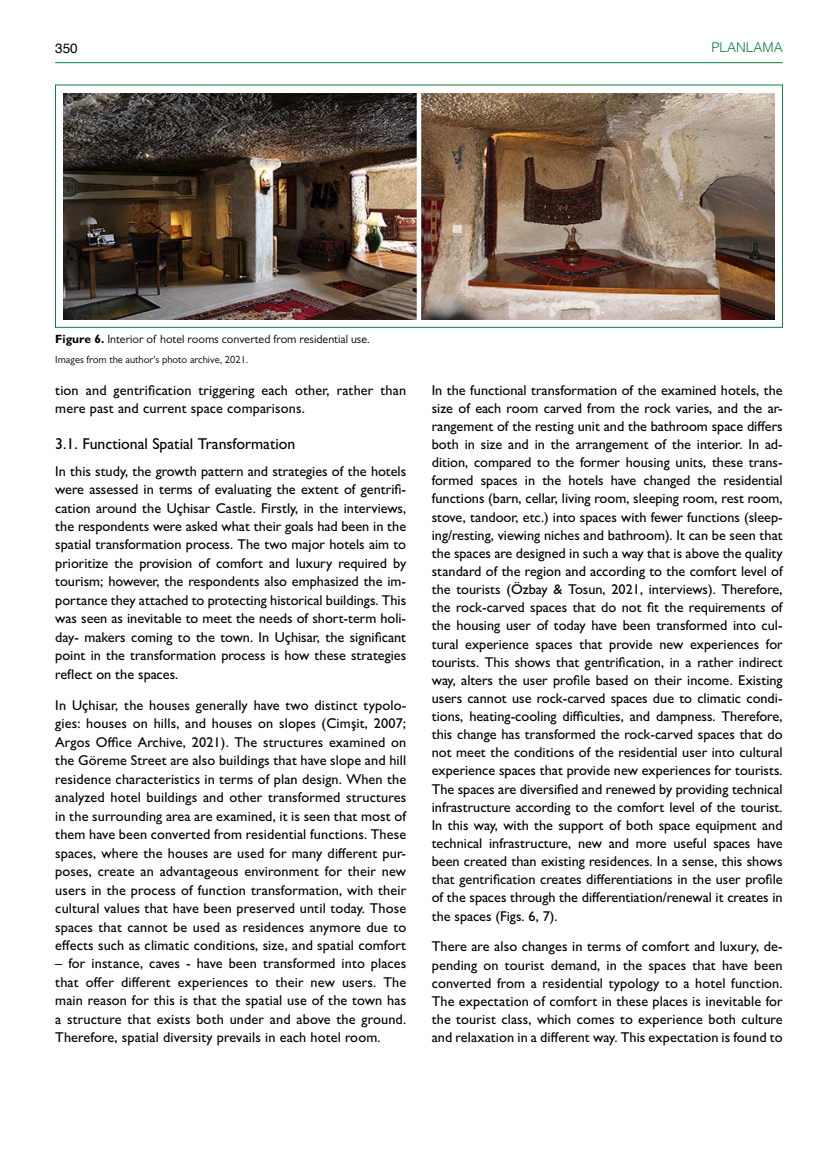
<style>
.page{position:relative;width:838px;height:1170px;background:#fff}
.page>*{position:absolute;margin:0;border:0;box-sizing:border-box;transform-origin:0 0}
.t1{font:500 15.75px "Gill Sans MT Pro";color:#000}
.t2{font:500 14.25px/18.1px "Gill Sans MT Pro";letter-spacing:.01em;color:#000;text-align:justify}
.t3{font:300 13.5px "Helvetica";color:#0f8140}
.t4{font:13.5px "Helvetica";color:#000}
.t5{font:12px "Gill Sans MT Pro";color:#000}
.t6{font:10.5px "Gill Sans MT Pro";color:#000}
.s1{font-weight:700}
</style>
<div class="page">
<hr style="left:55px;top:62px;width:727px;height:1px;background:#0f8140">
<img style="left:64px;top:93px;width:710px;height:226px">
<hr style="left:417px;top:93px;width:4px;height:227px;background:#fff">
<p class="t4" style="left:55px;top:37px;width:24px">350</p>
<p class="t3" style="left:711px;top:36px;width:73px">PLANLAMA</p>
<p class="t5" style="left:55px;top:332px;width:316px"><span class="s1">Figure 6.</span> Interior of hotel rooms converted from residential use.</p>
<p class="t6" style="left:55px;top:353px;width:195px">Images from the author's photo archive, 2021.</p>
<p class="t2" style="left:55px;top:380px;width:352px">tion and gentrification triggering each other, rather than mere past and current space comparisons.</p>
<p class="t1" style="left:55px;top:434px;width:242px">3.1. Functional Spatial Transformation</p>
<p class="t2" style="left:55px;top:461px;width:352px">In this study, the growth pattern and strategies of the hotels were assessed in terms of evaluating the extent of gentrifi&shy;cation around the Uçhisar Castle. Firstly, in the interviews, the respondents were asked what their goals had been in the spatial transformation process. The two major hotels aim to prioritize the provision of comfort and luxury required by tourism; however, the respondents also emphasized the im&shy;portance they attached to protecting historical buildings. This was seen as inevitable to meet the needs of short-term holi&shy;day- makers coming to the town. In Uçhisar, the significant point in the transformation process is how these strategies reflect on the spaces.</p>
<p class="t2" style="left:55px;top:695px;width:352px">In Uçhisar, the houses generally have two distinct typolo&shy;gies: houses on hills, and houses on slopes (Cimşit, 2007; Argos Office Archive, 2021). The structures examined on the Göreme Street are also buildings that have slope and hill residence characteristics in terms of plan design. When the analyzed hotel buildings and other transformed structures in the surrounding area are examined, it is seen that most of them have been converted from residential functions. These spaces, where the houses are used for many different pur&shy;poses, create an advantageous environment for their new users in the process of function transformation, with their cultural values that have been preserved until today. Those spaces that cannot be used as residences anymore due to effects such as climatic conditions, size, and spatial comfort</p>
<p class="t2" style="left:55px;top:954px;width:352px">– for instance, caves - have been transformed into places that offer different experiences to their new users. The main reason for this is that the spatial use of the town has a structure that exists both under and above the ground.<br>Therefore, spatial diversity prevails in each hotel room.</p>
<p class="t2" style="left:432px;top:380px;width:352px">In the functional transformation of the examined hotels, the size of each room carved from the rock varies, and the ar&shy;rangement of the resting unit and the bathroom space differs both in size and in the arrangement of the interior. In ad&shy;dition, compared to the former housing units, these trans&shy;formed spaces in the hotels have changed the residential functions (barn, cellar, living room, sleeping room, rest room, stove, tandoor, etc.) into spaces with fewer functions (sleep&shy;ing/resting, viewing niches and bathroom). It can be seen that the spaces are designed in such a way that is above the quality standard of the region and according to the comfort level of the tourists (Özbay &amp; Tosun, 2021, interviews). Therefore, the rock-carved spaces that do not fit the requirements of the housing user of today have been transformed into cul&shy;tural experience spaces that provide new experiences for tourists. This shows that gentrification, in a rather indirect way, alters the user profile based on their income. Existing users cannot use rock-carved spaces due to climatic condi&shy;tions, heating-cooling difficulties, and dampness. Therefore, this change has transformed the rock-carved spaces that do not meet the conditions of the residential user into cultural experience spaces that provide new experiences for tourists.<br>The spaces are diversified and renewed by providing technical infrastructure according to the comfort level of the tourist.<br>In this way, with the support of both space equipment and technical infrastructure, new and more useful spaces have been created than existing residences. In a sense, this shows that gentrification creates differentiations in the user profile of the spaces through the differentiation/renewal it creates in the spaces (Figs. 6, 7).</p>
<p class="t2" style="left:432px;top:937px;width:352px">There are also changes in terms of comfort and luxury, de&shy;pending on tourist demand, in the spaces that have been converted from a residential typology to a hotel function.<br>The expectation of comfort in these places is inevitable for the tourist class, which comes to experience both culture and relaxation in a different way. This expectation is found to</p>
</div>
